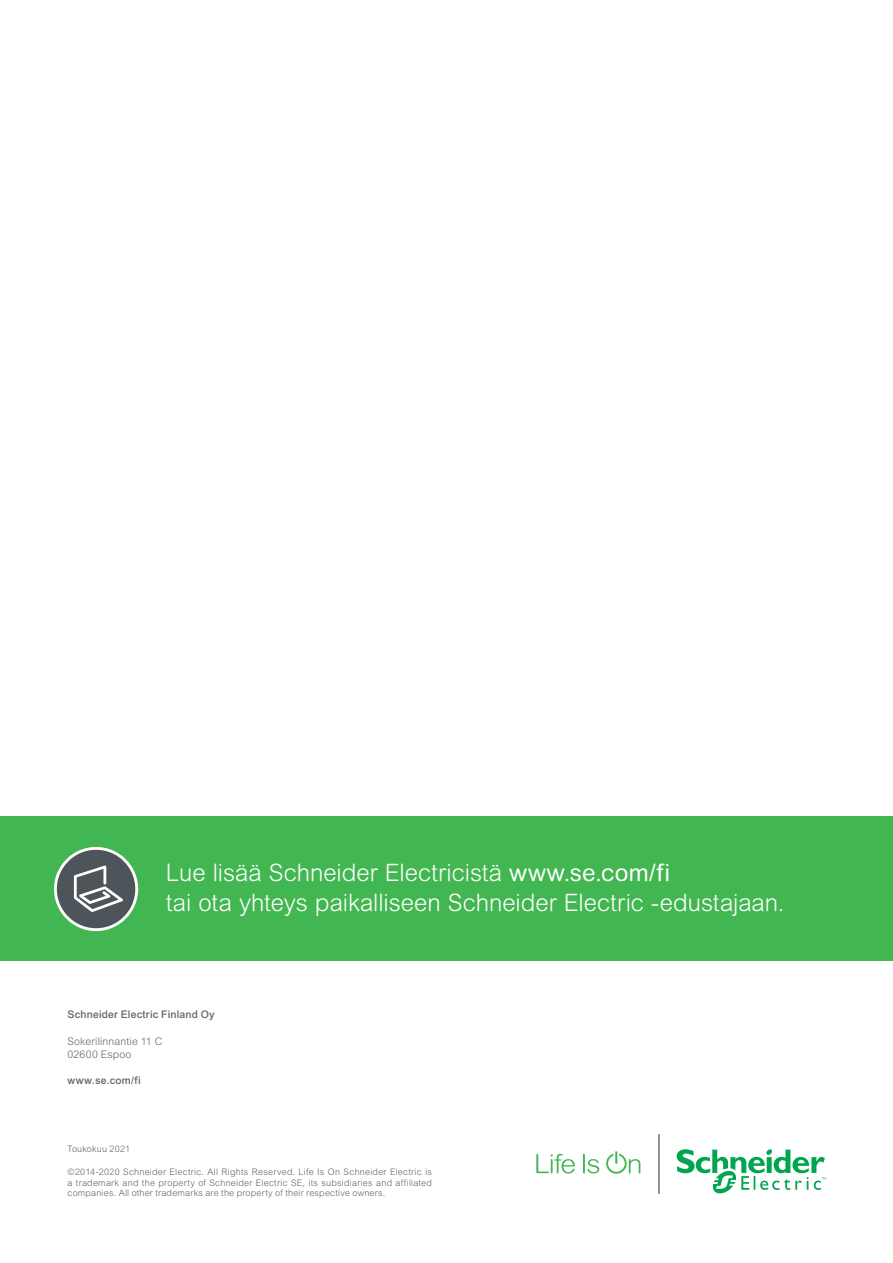
<style>
.page{position:relative;width:893px;height:1263px;background:#fff}
.page>*{position:absolute;margin:0;border:0;box-sizing:border-box;transform-origin:0 0}
.Cover_Subhead{font:300 24px "Arial Rounded MT Std";color:#fff}
.Address__Phone___Fax{font:300 10.5px "Arial MT Pro";letter-spacing:.015em;color:#626469}
.Schneider_Electric{font:500 10.5px "Arial MT Pro";letter-spacing:.015em;color:#626469}
.www_schneider-electr{font:500 10.5px "Arial MT Pro";letter-spacing:.03em;color:#626469}
.Disclosure__Part___D{font:300 9px/10.5px "Arial MT Pro";letter-spacing:.02em;color:#626469;text-align:justify}
.www_schneider-electr-2{font:300 9px "Arial MT Pro";letter-spacing:.02em;color:#626469}
.s1{font-weight:400}
</style>
<div class="page">
<svg style="left:536px;top:1154px;width:39px;height:19px"></svg>
<svg style="left:583px;top:1154px;width:16px;height:19px"></svg>
<svg style="left:606px;top:1151px;width:34px;height:23px"></svg>
<hr style="left:658px;top:1134px;width:1px;height:60px;background:#939598">
<svg style="left:677px;top:1149px;width:149px;height:45px"></svg>
<div style="left:0;top:816px;width:893px;height:145px;background:#42b751"></div>
<div style="left:55px;top:848px;width:82px;height:82px;background:#4d545a;border-radius:50%"></div>
<div style="left:54px;top:847px;width:84px;height:84px;border:3px solid #fff;border-radius:50%"></div>
<svg style="left:74px;top:865px;width:49px;height:47px"></svg>
<p class="Cover_Subhead" style="left:166px;top:859px;width:506px">Lue lisää Schneider Electricistä <span class="s1">www.se.com/fi</span></p>
<p class="Cover_Subhead" style="left:166px;top:889px;width:620px">tai ota yhteys paikalliseen Schneider Electric -edustajaan.</p>
<p class="Schneider_Electric" style="left:68px;top:1008px;width:149px">Schneider Electric Finland Oy</p>
<p class="Address__Phone___Fax" style="left:68px;top:1034px;width:96px">Sokerilinnantie 11 C</p>
<p class="Address__Phone___Fax" style="left:68px;top:1048px;width:65px">02600 Espoo</p>
<p class="www_schneider-electr" style="left:68px;top:1074px;width:75px">www.se.com/fi</p>
<p class="www_schneider-electr-2" style="left:68px;top:1143px;width:64px">Toukokuu 2021</p>
<p class="Disclosure__Part___D" style="left:68px;top:1167px;width:366px">©2014-2020 Schneider Electric. All Rights Reserved. Life Is On Schneider Electric is a trademark and the property of Schneider Electric SE, its subsidiaries and affiliated companies. All other trademarks are the property of their respective owners.</p>
</div>
